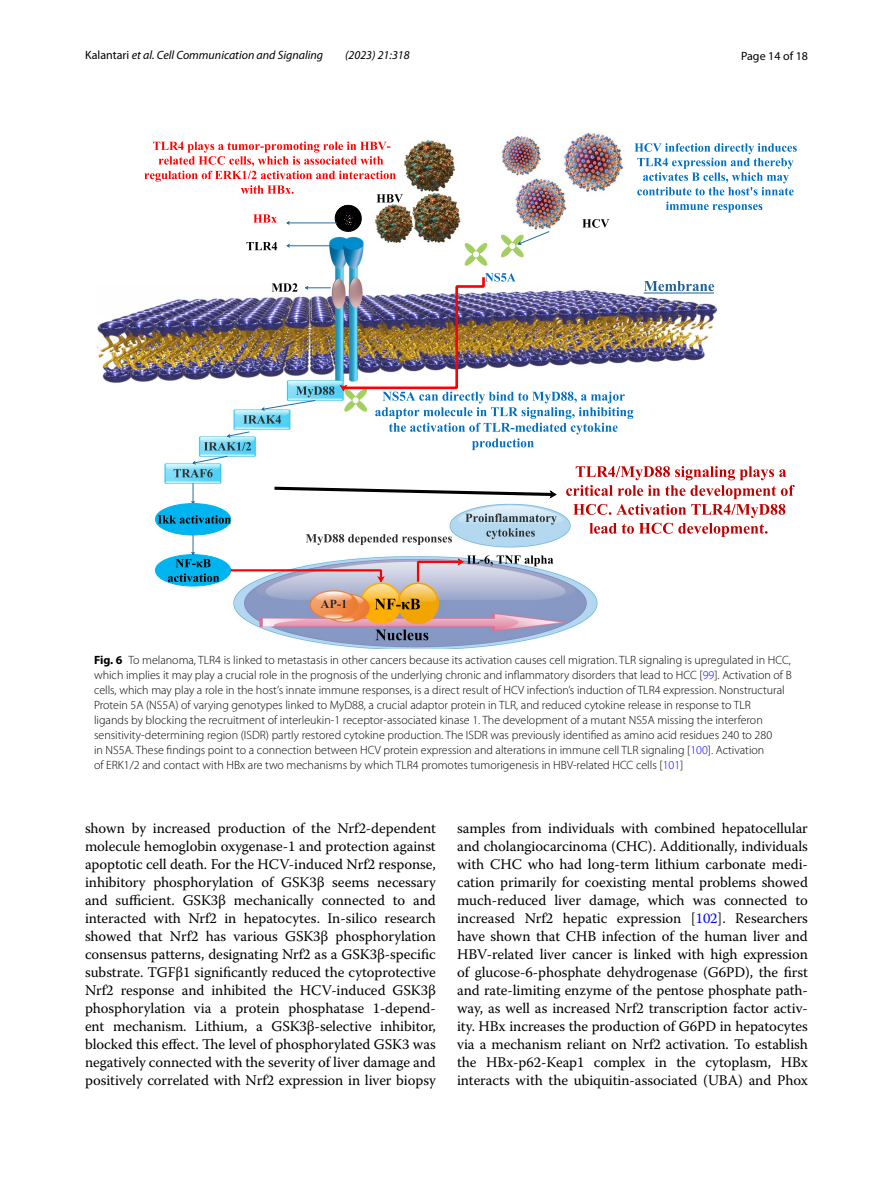
<style>
.page{position:relative;width:893px;height:1187px;background:#fff}
.page>*{position:absolute;margin:0;border:0;box-sizing:border-box;transform-origin:0 0}
.t1{font:14.7px/18px "Warnock Pro";letter-spacing:-.005em;color:#000;text-align:justify}
.t2{font:300 12px/15px "Myriad Pro";color:#000}
.t3{font:italic 12px "Myriad Pro";color:#000}
.t4{font:12px "Myriad Pro";color:#000}
.s1{font-style:normal}
.s2{font-weight:700}
.s3{color:#00f}
</style>
<div class="page">
<img style="left:96px;top:133px;width:622px;height:516px">
<svg style="left:246px;top:242px;width:31px;height:8px"></svg>
<hr style="left:289px;top:245px;width:46px;height:1px;background:#236ea1">
<svg style="left:287px;top:243px;width:3px;height:5px"></svg>
<div style="left:155px;top:554px;width:76px;height:32px;border:1px solid #00b4f0;border-radius:50%"></div>
<svg style="left:582px;top:219px;width:27px;height:9px"></svg>
<svg style="left:375px;top:598px;width:45px;height:11px"></svg>
<svg style="left:321px;top:599px;width:25px;height:9px"></svg>
<svg style="left:375px;top:629px;width:53px;height:11px"></svg>
<svg style="left:144px;top:141px;width:259px;height:91px"></svg>
<svg style="left:634px;top:143px;width:163px;height:52px"></svg>
<svg style="left:666px;top:201px;width:96px;height:11px"></svg>
<svg style="left:464px;top:243px;width:24px;height:23px"></svg>
<img style="left:158px;top:273px;width:637px;height:311px">
<svg style="left:500px;top:231px;width:50px;height:26px"></svg>
<p class="t3" style="left:85px;top:48px;width:240px"><span class="s1">Kalantari</span> et al. Cell Communication and Signaling</p>
<p class="t3" style="left:345px;top:48px;width:66px">(2023) 21:318</p>
<p class="t4" style="left:741px;top:48px;width:68px">Page 14 of 18</p>
<p class="t2" style="left:94px;top:652px;width:699px"><span class="s2">Fig. 6</span> To melanoma, TLR4 is linked to metastasis in other cancers because its activation causes cell migration. TLR signaling is upregulated in HCC, which implies it may play a crucial role in the prognosis of the underlying chronic and inflammatory disorders that lead to HCC [<span class="s3">99</span>]. Activation of B cells, which may play a role in the host’s innate immune responses, is a direct result of HCV infection’s induction of TLR4 expression. Nonstructural Protein 5A (NS5A) of varying genotypes linked to MyD88, a crucial adaptor protein in TLR, and reduced cytokine release in response to TLR<br>ligands by blocking the recruitment of interleukin-1 receptor-associated kinase 1. The development of a mutant NS5A missing the interferon sensitivity-determining region (ISDR) partly restored cytokine production. The ISDR was previously identified as amino acid residues 240 to 280<br>in NS5A. These findings point to a connection between HCV protein expression and alterations in immune cell TLR signaling [<span class="s3">100</span>]. Activation<br>of ERK1/2 and contact with HBx are two mechanisms by which TLR4 promotes tumorigenesis in HBV-related HCC cells [<span class="s3">101</span>]</p>
<p class="t1" style="left:85px;top:818px;width:352px">shown by increased production of the Nrf2-dependent molecule hemoglobin oxygenase-1 and protection against apoptotic cell death. For the HCV-induced Nrf2 response, inhibitory phosphorylation of GSK3β seems necessary and sufficient. GSK3β mechanically connected to and interacted with Nrf2 in hepatocytes. In-silico research showed that Nrf2 has various GSK3β phosphorylation consensus patterns, designating Nrf2 as a GSK3β-specific substrate. TGFβ1 significantly reduced the cytoprotective Nrf2 response and inhibited the HCV-induced GSK3β phosphorylation via a protein phosphatase 1-depend&shy;ent mechanism. Lithium, a GSK3β-selective inhibitor, blocked this effect. The level of phosphorylated GSK3 was negatively connected with the severity of liver damage and positively correlated with Nrf2 expression in liver biopsy</p>
<p class="t1" style="left:457px;top:818px;width:352px">samples from individuals with combined hepatocellular and cholangiocarcinoma (CHC). Additionally, individuals with CHC who had long-term lithium carbonate medi&shy;cation primarily for coexisting mental problems showed much-reduced liver damage, which was connected to increased Nrf2 hepatic expression [<span class="s3">102</span>]. Researchers have shown that CHB infection of the human liver and HBV-related liver cancer is linked with high expression of glucose-6-phosphate dehydrogenase (G6PD), the first and rate-limiting enzyme of the pentose phosphate path&shy;way, as well as increased Nrf2 transcription factor activ&shy;ity. HBx increases the production of G6PD in hepatocytes via a mechanism reliant on Nrf2 activation. To establish the HBx-p62-Keap1 complex in the cytoplasm, HBx interacts with the ubiquitin-associated (UBA) and Phox</p>
</div>
